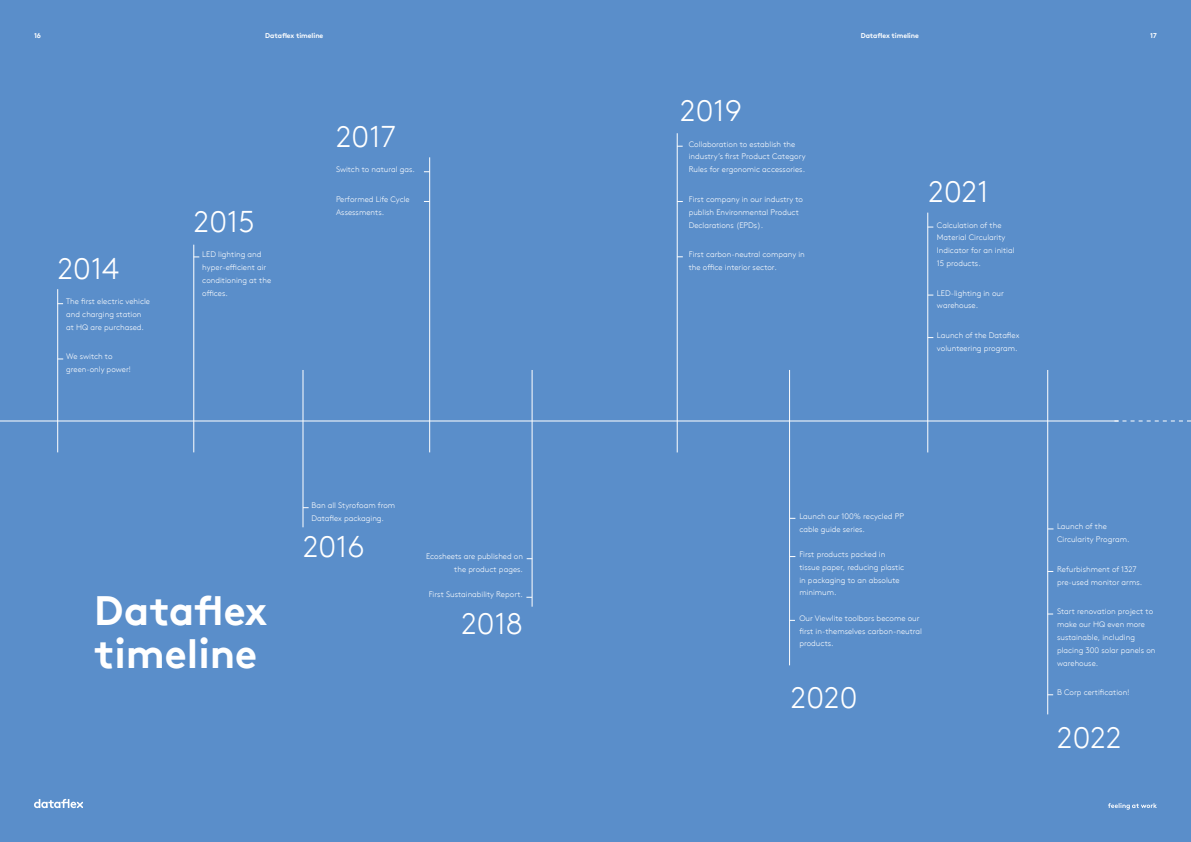
<style>
.page{position:relative;width:1191px;height:842px;background:#5a8eca}
.page>*{position:absolute;margin:0;border:0;box-sizing:border-box;transform-origin:0 0}
.Groene_header_groot{font:700 41px/42.5px "Brown Pro TT";color:#fff}
.Intro_groot_light_wit{font:300 30px "Brown Pro TT";color:#fff}
.Broodtekst_grijs{font:300 30px "Brown Pro TT";color:#fff}
.Broodtekst_grijs-2{font:300 8px/12.8px "Brown Pro TT";color:#fff}
.Intro_groot_light_wit-2{font:300 8px/12.8px "Brown Pro TT";color:#fff}
.t1{font:700 7px "Brown Pro TT";letter-spacing:-.01em;color:#fff}
</style>
<div class="page">
<hr style="left:0;top:420px;width:1118px;height:1px;background:#fff">
<hr style="left:57px;top:289px;width:1px;height:163px;background:#fff">
<hr style="left:193px;top:245px;width:1px;height:207px;background:#fff">
<hr style="left:302px;top:370px;width:1px;height:157px;background:#fff">
<hr style="left:429px;top:157px;width:1px;height:295px;background:#fff">
<hr style="left:531px;top:370px;width:1px;height:237px;background:#fff">
<hr style="left:1047px;top:370px;width:1px;height:344px;background:#fff">
<hr style="left:676px;top:133px;width:1px;height:319px;background:#fff">
<hr style="left:789px;top:370px;width:1px;height:295px;background:#fff">
<hr style="left:927px;top:213px;width:1px;height:239px;background:#fff">
<svg style="left:1114px;top:420px;width:77px;height:1px"></svg>
<svg style="left:34px;top:799px;width:49px;height:9px"></svg>
<svg style="left:1108px;top:803px;width:49px;height:7px"></svg>
<p class="t1" style="left:34px;top:30px;width:9px">16</p>
<p class="t1" style="left:265px;top:30px;width:60px">Dataflex timeline</p>
<p class="t1" style="left:860px;top:30px;width:60px">Dataflex timeline</p>
<p class="t1" style="left:1150px;top:30px;width:8px">17</p>
<p class="Intro_groot_light_wit" style="left:58px;top:246px;width:63px">2014</p>
<p class="Broodtekst_grijs-2" style="left:66px;top:294px;width:85px">The first electric vehicle and charging station at HQ are purchased.</p>
<p class="Broodtekst_grijs-2" style="left:66px;top:350px;width:66px">We switch to green-only power!</p>
<p class="Intro_groot_light_wit" style="left:194px;top:199px;width:62px">2015</p>
<p class="Broodtekst_grijs-2" style="left:202px;top:248px;width:70px">LED lighting and hyper-efficient air conditioning at the offices.</p>
<p class="Intro_groot_light_wit" style="left:336px;top:114px;width:62px">2017</p>
<p class="Broodtekst_grijs-2" style="left:336px;top:162px;width:80px">Switch to natural gas.</p>
<p class="Broodtekst_grijs-2" style="left:336px;top:192px;width:75px">Performed Life Cycle<br>Assessments.</p>
<p class="Groene_header_groot" style="left:94px;top:585px;width:175px">Dataflex timeline</p>
<p class="Intro_groot_light_wit-2" style="left:311px;top:498px;width:85px">Ban all Styrofoam from<br>Dataflex packaging.</p>
<p class="Intro_groot_light_wit" style="left:303px;top:524px;width:63px">2016</p>
<p class="Intro_groot_light_wit-2" style="left:426px;top:549px;width:98px;text-align:right">Ecosheets are published on the product pages.</p>
<p class="Intro_groot_light_wit-2" style="left:429px;top:588px;width:96px">First Sustainability Report.</p>
<p class="Intro_groot_light_wit" style="left:461px;top:601px;width:63px">2018</p>
<p class="Intro_groot_light_wit" style="left:680px;top:89px;width:63px">2019</p>
<p class="Broodtekst_grijs-2" style="left:688px;top:137px;width:118px">Collaboration to establish the industry’s first Product Category<br>Rules for ergonomic accessories.</p>
<p class="Broodtekst_grijs-2" style="left:688px;top:192px;width:116px">First company in our industry to publish Environmental Product<br>Declarations (EPDs).</p>
<p class="Broodtekst_grijs-2" style="left:688px;top:248px;width:117px">First carbon-neutral company in the office interior sector.</p>
<p class="Intro_groot_light_wit" style="left:928px;top:169px;width:62px">2021</p>
<p class="Broodtekst_grijs-2" style="left:937px;top:218px;width:79px">Calculation of the<br>Material Circularity<br>Indicator for an initial<br>15 products.</p>
<p class="Broodtekst_grijs-2" style="left:937px;top:286px;width:68px">LED-lighting in our warehouse.</p>
<p class="Broodtekst_grijs-2" style="left:937px;top:328px;width:84px">Launch of the Dataflex volunteering program.</p>
<p class="Intro_groot_light_wit-2" style="left:799px;top:509px;width:106px">Launch our 100% recycled PP cable guide series.</p>
<p class="Intro_groot_light_wit-2" style="left:799px;top:547px;width:106px">First products packed in tissue paper, reducing plastic in packaging to an absolute minimum.</p>
<p class="Intro_groot_light_wit-2" style="left:799px;top:611px;width:124px">Our Viewlite toolbars become our first in-themselves carbon-neutral products.</p>
<p class="Intro_groot_light_wit" style="left:791px;top:675px;width:68px">2020</p>
<p class="Broodtekst_grijs-2" style="left:1057px;top:520px;width:74px">Launch of the<br>Circularity Program.</p>
<p class="Broodtekst_grijs-2" style="left:1057px;top:562px;width:87px">Refurbishment of 1327 pre-used monitor arms.</p>
<p class="Broodtekst_grijs-2" style="left:1057px;top:605px;width:100px">Start renovation project to make our HQ even more sustainable, including placing 300 solar panels on warehouse.</p>
<p class="Broodtekst_grijs-2" style="left:1057px;top:685px;width:74px">B Corp certification!</p>
<p class="Broodtekst_grijs" style="left:1057px;top:716px;width:66px">2022</p>
</div>
